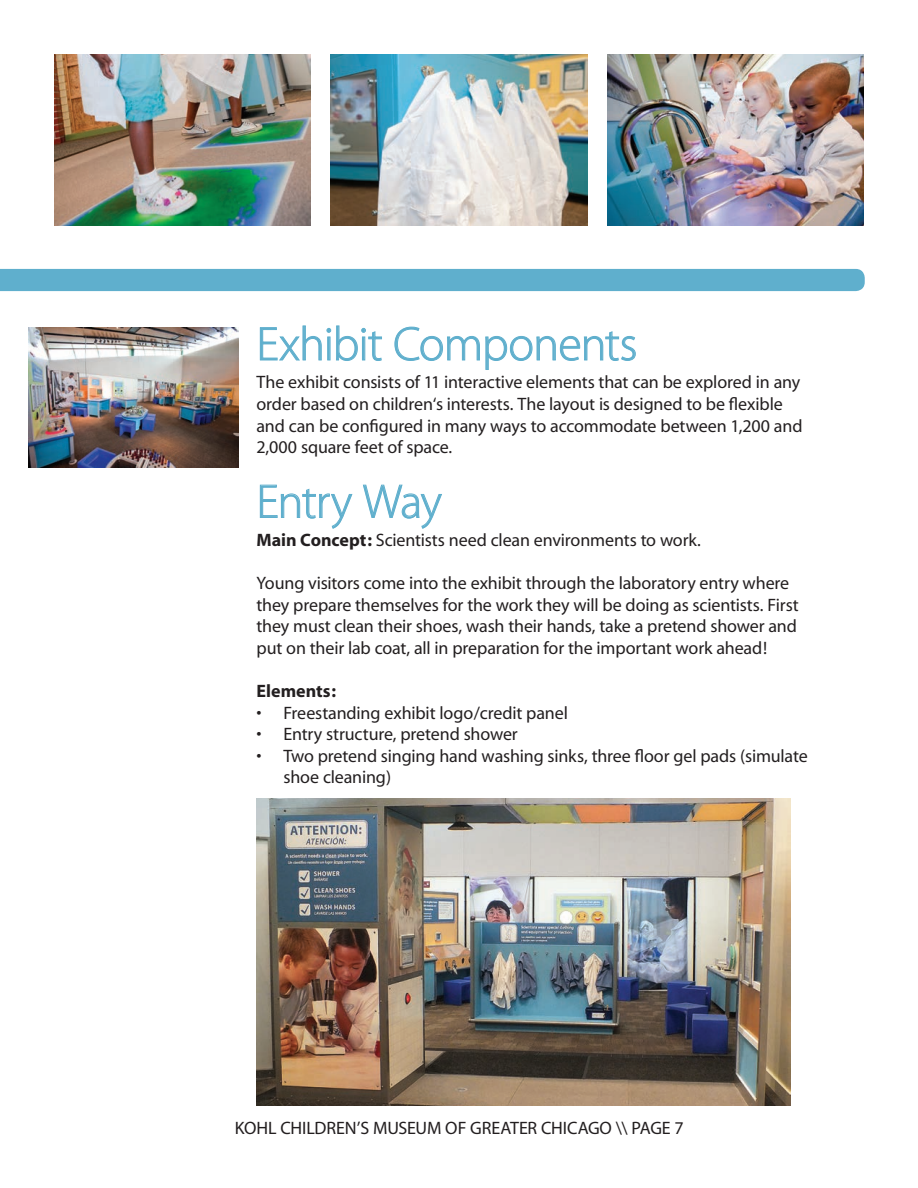
<style>
.page{position:relative;width:918px;height:1188px;background:#fff}
.page>*{position:absolute;margin:0;border:0;box-sizing:border-box;transform-origin:0 0}
.t1{font:300 48px "Myriad Pro";letter-spacing:-.015em;color:#5fafcd}
.t2{font:18px/21.6px "Myriad";letter-spacing:-.01em;color:#231f20}
.t3{font:700 18px "Myriad";color:#231f20}
.s1{font-weight:700}
</style>
<div class="page">
<div style="left:0;top:269px;width:865px;height:22px;background:#5fafcd"></div>
<svg style="left:260px;top:325px;width:122px;height:36px"></svg>
<svg style="left:394px;top:326px;width:242px;height:44px"></svg>
<svg style="left:260px;top:484px;width:93px;height:45px"></svg>
<svg style="left:363px;top:484px;width:79px;height:45px"></svg>
<img style="left:29px;top:328px;width:209px;height:139px">
<img style="left:331px;top:54px;width:256px;height:171px">
<img style="left:54px;top:54px;width:257px;height:171px">
<img style="left:607px;top:54px;width:257px;height:171px">
<img style="left:257px;top:799px;width:533px;height:306px">
<h1 class="t1" style="left:256px;top:315px;width:382px">Exhibit Components</h1>
<p class="t2" style="left:256px;top:372px;width:548px">The exhibit consists of 11 interactive elements that can be explored in any order based on children‘s interests. The layout is designed to be flexible and can be configured in many ways to accommodate between 1,200 and 2,000 square feet of space.</p>
<h1 class="t1" style="left:256px;top:473px;width:187px">Entry Way</h1>
<p class="t2" style="left:256px;top:530px;width:446px"><span class="s1">Main Concept:</span> Scientists need clean environments to work.</p>
<p class="t2" style="left:256px;top:573px;width:544px">Young visitors come into the exhibit through the laboratory entry where they prepare themselves for the work they will be doing as scientists. First they must clean their shoes, wash their hands, take a pretend shower and put on their lab coat, all in preparation for the important work ahead!</p>
<p class="t3" style="left:256px;top:682px;width:81px">Elements:</p>
<p class="t2" style="left:256px;top:703px;width:313px">• Freestanding exhibit logo/credit panel</p>
<p class="t2" style="left:256px;top:724px;width:263px">• Entry structure, pretend shower</p>
<p class="t2" style="left:284px;top:746px;width:526px;text-indent:-27px">• Two pretend singing hand washing sinks, three floor gel pads (simulate shoe cleaning)</p>
<p class="t2" style="left:235px;top:1118px;width:450px">KOHL CHILDREN’S MUSEUM OF GREATER CHICAGO \\ PAGE 7</p>
</div>
